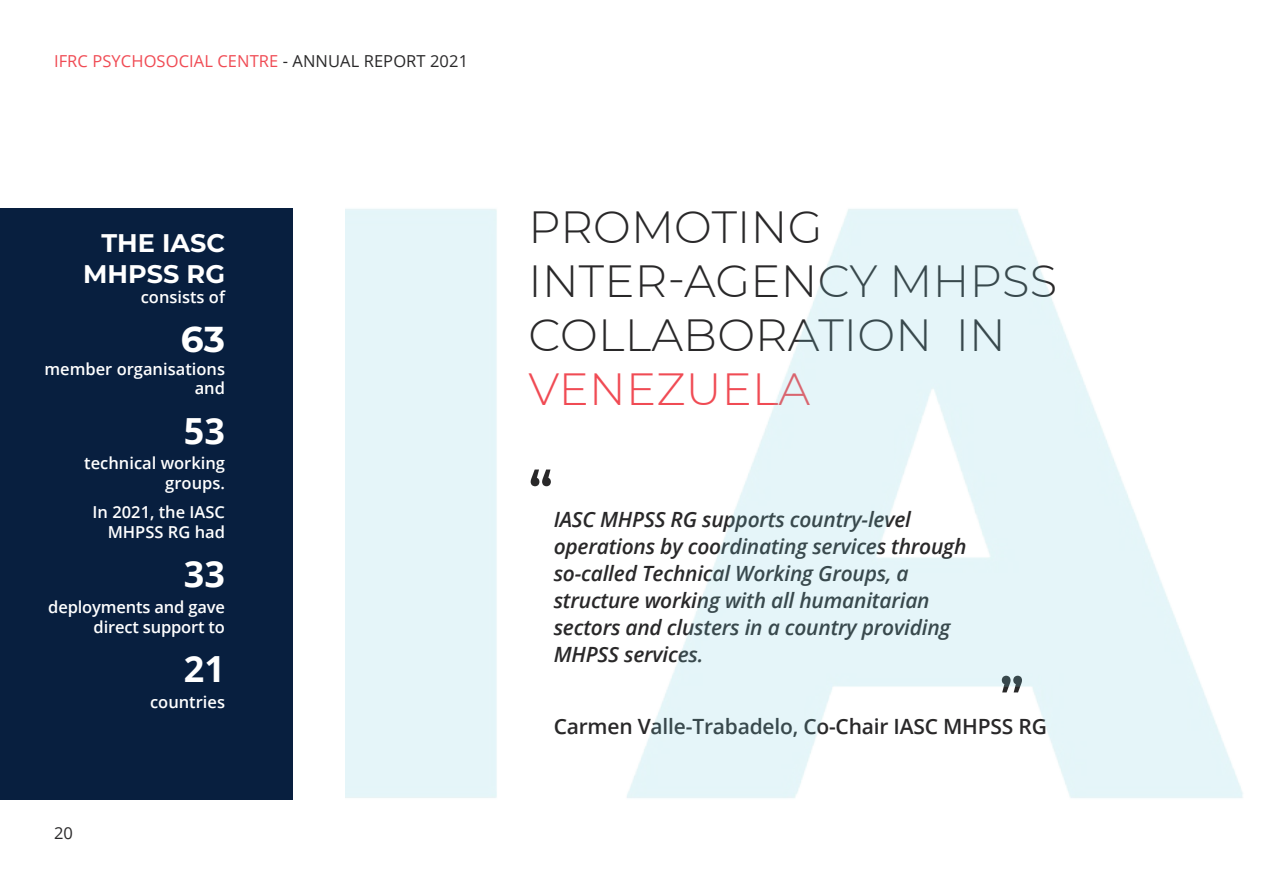
<style>
.page{position:relative;width:1263px;height:893px;background:#fff}
.page>*{position:absolute;margin:0;border:0;box-sizing:border-box;transform-origin:0 0}
.t1{font:600 54px "Montserrat";color:#292829}
.t2{font:300 45px/54px "Montserrat";letter-spacing:.005em;color:#292829}
.t3{font:300 45px "Montserrat";letter-spacing:.005em;color:#f04b54}
.t4{font:700 36px "Open Sans";color:#fff}
.t5{font:700 36px "Montserrat";color:#fff}
.t6{font:700 25.5px/30.6px "Montserrat";color:#fff;text-align:right}
.t7{font:italic 600 21px/27px "Open Sans";letter-spacing:-.01em;color:#292829}
.t8{font:600 21px "Open Sans";letter-spacing:-.01em;color:#292829}
.t9{font:600 16.5px/19.8px "Open Sans";color:#fff;text-align:right}
.t10{font:16.5px "Open Sans";letter-spacing:.005em;color:#f04b54}
.t11{font:16.5px "Open Sans";color:#292829}
.s1{color:#292829}
</style>
<div class="page">
<div style="left:0;top:208px;width:292px;height:591px;background:#081f3f"></div>
<p class="t10" style="left:54px;top:49px;width:416px">IFRC PSYCHOSOCIAL CENTRE <span class="s1">- ANNUAL REPORT 2021</span></p>
<p class="t6" style="left:83px;top:227px;width:143px">THE IASC<br>MHPSS RG</p>
<p class="t9" style="left:141px;top:286px;width:86px">consists of</p>
<h3 class="t5" style="left:181px;top:313px;width:46px">63</h3>
<p class="t9" style="left:44px;top:358px;width:182px">member organisations and</p>
<h3 class="t4" style="left:184px;top:405px;width:43px">53</h3>
<p class="t9" style="left:84px;top:453px;width:142px">technical working groups.</p>
<p class="t9" style="left:93px;top:502px;width:134px">In 2021, the IASC<br>MHPSS RG had</p>
<h3 class="t4" style="left:184px;top:549px;width:43px">33</h3>
<p class="t9" style="left:48px;top:597px;width:178px">deployments and gave direct support to</p>
<h3 class="t4" style="left:184px;top:643px;width:43px">21</h3>
<p class="t9" style="left:150px;top:691px;width:76px">countries</p>
<p class="t11" style="left:54px;top:822px;width:20px">20</p>
<h2 class="t2" style="left:528px;top:198px;width:530px">PROMOTING<br>INTER-AGENCY MHPSS<br>COLLABORATION IN</h2>
<h2 class="t3" style="left:528px;top:358px;width:283px">VENEZUELA</h2>
<h1 class="t1" style="left:528px;top:452px;width:26px">“</h1>
<p class="t7" style="left:554px;top:506px;width:414px">IASC MHPSS RG supports country-level operations by coordinating services through so-called Technical Working Groups, a structure working with all humanitarian sectors and clusters in a country providing MHPSS services.</p>
<h1 class="t1" style="left:999px;top:659px;width:26px">”</h1>
<p class="t8" style="left:554px;top:712px;width:495px">Carmen Valle-Trabadelo, Co-Chair IASC MHPSS RG</p>
</div>
